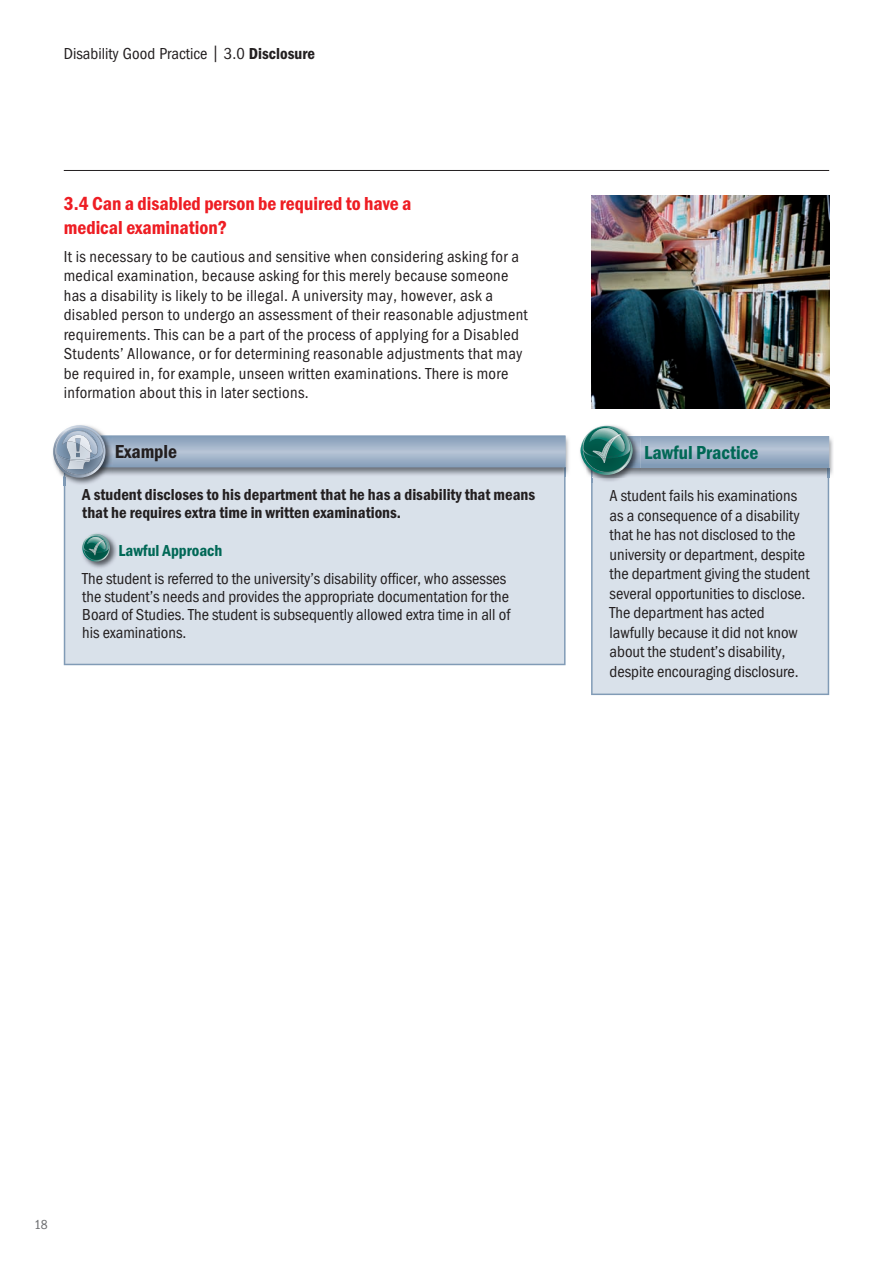
<style>
.page{position:relative;width:893px;height:1263px;background:#fff}
.page>*{position:absolute;margin:0;border:0;box-sizing:border-box;transform-origin:0 0}
.t1{font:600 19.5px/23.4px "Franklin Got Cd Io P";color:#ee1d23}
.t2{font:600 19.5px "Franklin Got Cd Io P";color:#006856}
.t3{font:600 19.5px "Franklin Got Cd Io P";color:#231f20}
.t4{font:16.5px/19.5px "Franklin Got Cd Io P";color:#231f20}
.t5{font:16.5px/19.5px "Franklin Got Cd Io P";letter-spacing:.02em;color:#231f20}
.t6{font:600 16.5px/18px "Franklin Got Cd Io P";color:#231f20}
.t7{font:600 16.5px "Franklin Got Cd Io P";color:#006856}
.t8{font:13.5px "Franklin Got Cd Io P";color:#6c6d70}
.s1{font-weight:600}
</style>
<div class="page">
<img style="left:591px;top:196px;width:238px;height:212px">
<hr style="left:64px;top:170px;width:765px;height:1px;background:#231f20">
<div style="left:64px;top:476px;width:502px;height:189px;background:#d9e1ea"></div>
<svg style="left:113px;top:435px;width:453px;height:41px"></svg>
<img style="left:106px;top:435px;width:7px;height:50px">
<img style="left:106px;top:445px;width:7px;height:16px">
<svg style="left:53px;top:425px;width:53px;height:60px"></svg>
<div style="left:591px;top:477px;width:238px;height:218px;background:#d9e1ea"></div>
<img style="left:829px;top:436px;width:4px;height:41px">
<svg style="left:640px;top:436px;width:189px;height:41px"></svg>
<img style="left:633px;top:468px;width:7px;height:14px">
<img style="left:633px;top:436px;width:7px;height:32px">
<svg style="left:580px;top:426px;width:53px;height:56px"></svg>
<p class="t4" style="left:64px;top:44px;width:253px">Disability Good Practice | 3.0 <span class="s1">Disclosure</span></p>
<p class="t1" style="left:64px;top:192px;width:349px">3.4 Can a disabled person be required to have a medical examination?</p>
<p class="t5" style="left:64px;top:247px;width:465px">It is necessary to be cautious and sensitive when considering asking for a medical examination, because asking for this merely because someone has a disability is likely to be illegal. A university may, however, ask a disabled person to undergo an assessment of their reasonable adjustment requirements. This can be a part of the process of applying for a Disabled Students’ Allowance, or for determining reasonable adjustments that may be required in, for example, unseen written examinations. There is more information about this in later sections.</p>
<p class="t3" style="left:115px;top:440px;width:64px">Example</p>
<p class="t6" style="left:82px;top:486px;width:454px">A student discloses to his department that he has a disability that means that he requires extra time in written examinations.</p>
<p class="t7" style="left:118px;top:541px;width:106px">Lawful Approach</p>
<p class="t4" style="left:82px;top:570px;width:429px;line-height:18px">The student is referred to the university’s disability officer, who assesses the student’s needs and provides the appropriate documentation for the Board of Studies. The student is subsequently allowed extra time in all of his examinations.</p>
<p class="t2" style="left:644px;top:441px;width:116px">Lawful Practice</p>
<p class="t4" style="left:610px;top:486px;width:202px">A student fails his examinations as a consequence of a disability that he has not disclosed to the university or department, despite the department giving the student several opportunities to disclose.<br>The department has acted lawfully because it did not know about the student’s disability, despite encouraging disclosure.</p>
<p class="t8" style="left:34px;top:1217px;width:15px">18</p>
</div>
